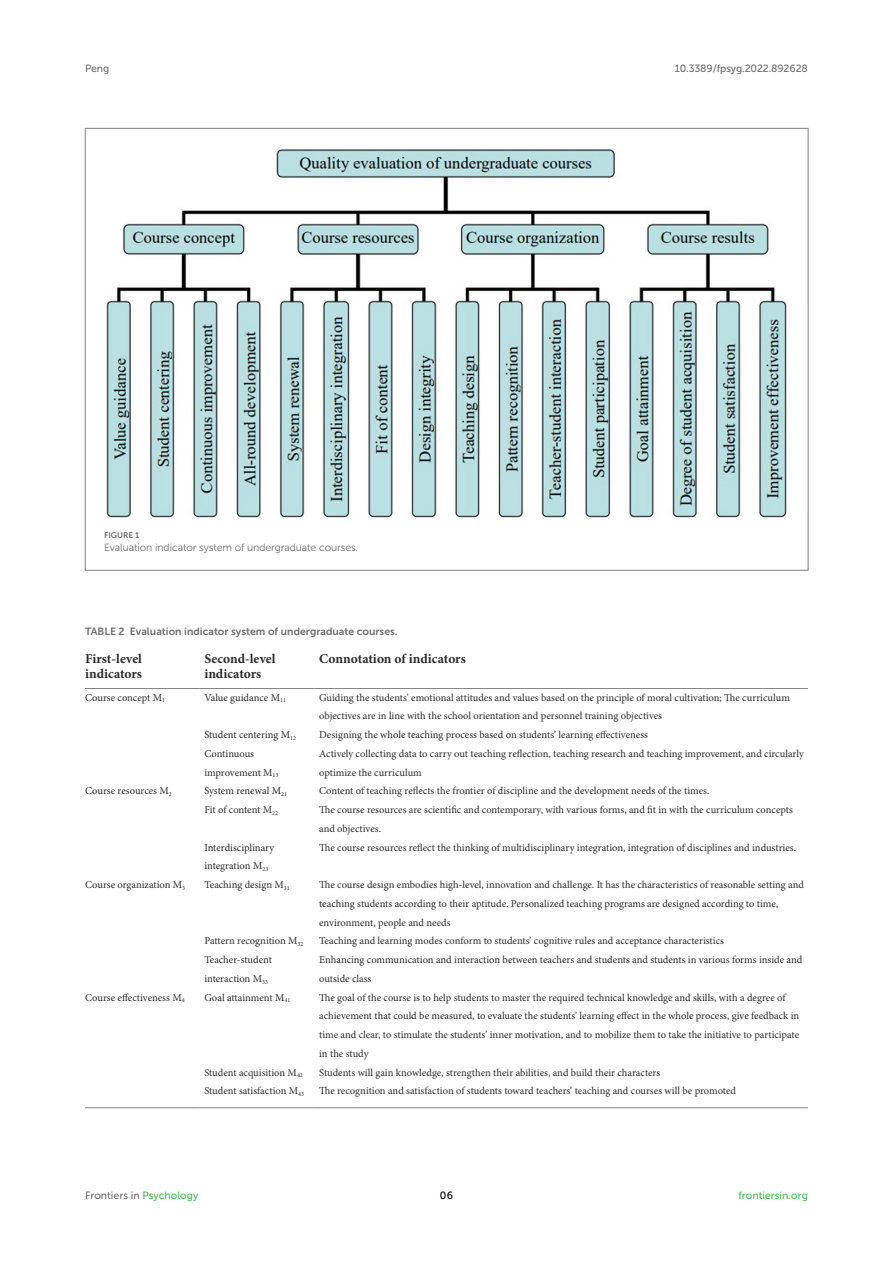
<style>
.page{position:relative;width:893px;height:1263px;background:#fff}
.page>*{position:absolute;margin:0;border:0;box-sizing:border-box;transform-origin:0 0}
.TB_CH{font:700 13.5px/15px "Minion Pro";color:#2b2b2a}
.TB_TX{font:10.5px/18.8px "Minion Pro";color:#2b2b2a}
.TT{font:10.5px "Museo Sans 700";color:#706f70}
.t1{font:10.5px "Museo Sans 500";letter-spacing:-.015em;color:#706f70}
.FIG_LEG{font:10.5px "Museo Sans 300";letter-spacing:-.01em;color:#706f70}
.t2{font:10.5px "Museo Sans 500";color:#4eb855}
.t3{font:10.5px "Museo Sans 500";color:#000}
.FIG_HD{font:8.25px "Museo Sans 700";letter-spacing:-.01em;color:#706f70}
.s1{color:#4eb855}
</style>
<div class="page">
<img style="left:106px;top:149px;width:681px;height:369px">
<hr style="left:200px;top:1107px;width:115px;height:1px;background:#808285">
<hr style="left:315px;top:1107px;width:493px;height:1px;background:#808285">
<hr style="left:85px;top:1107px;width:115px;height:1px;background:#808285">
<hr style="left:200px;top:688px;width:115px;height:1px;background:#808285">
<hr style="left:315px;top:688px;width:493px;height:1px;background:#808285">
<hr style="left:85px;top:688px;width:115px;height:1px;background:#808285">
<p class="t1" style="left:85px;top:63px;width:26px">Peng</p>
<p class="t1" style="left:675px;top:63px;width:135px">10.3389/fpsyg.2022.892628</p>
<p class="FIG_HD" style="left:104px;top:530px;width:37px">FIGURE 1</p>
<p class="FIG_LEG" style="left:104px;top:542px;width:256px">Evaluation indicator system of undergraduate courses.</p>
<p class="TT" style="left:85px;top:625px;width:314px">TABLE 2 Evaluation indicator system of undergraduate courses.</p>
<p class="TB_CH" style="left:85px;top:651px;width:59px">First-level indicators</p>
<p class="TB_CH" style="left:204px;top:651px;width:73px">Second-level indicators</p>
<p class="TB_CH" style="left:319px;top:651px;width:148px">Connotation of indicators</p>
<p class="TB_TX" style="left:85px;top:688px;width:82px">Course concept M<sub>1</sub></p>
<p class="TB_TX" style="left:204px;top:688px;width:83px">Value guidance M<sub>11</sub></p>
<p class="TB_TX" style="left:319px;top:688px;width:472px">Guiding the students’ emotional attitudes and values based on the principle of moral cultivation; The curriculum objectives are in line with the school orientation and personnel training objectives</p>
<p class="TB_TX" style="left:204px;top:725px;width:93px">Student centering M<sub>12</sub></p>
<p class="TB_TX" style="left:319px;top:725px;width:330px">Designing the whole teaching process based on students’ learning effectiveness</p>
<p class="TB_TX" style="left:204px;top:744px;width:76px">Continuous improvement M<sub>13</sub></p>
<p class="TB_TX" style="left:319px;top:744px;width:486px">Actively collecting data to carry out teaching reflection, teaching research and teaching improvement, and circularly optimize the curriculum</p>
<p class="TB_TX" style="left:85px;top:782px;width:88px">Course resources M<sub>2</sub></p>
<p class="TB_TX" style="left:204px;top:782px;width:84px">System renewal M<sub>21</sub></p>
<p class="TB_TX" style="left:319px;top:782px;width:392px">Content of teaching reflects the frontier of discipline and the development needs of the times.</p>
<p class="TB_TX" style="left:204px;top:800px;width:75px">Fit of content M<sub>22</sub></p>
<p class="TB_TX" style="left:319px;top:800px;width:475px">The course resources are scientific and contemporary, with various forms, and fit in with the curriculum concepts and objectives.</p>
<p class="TB_TX" style="left:204px;top:838px;width:71px">Interdisciplinary integration M<sub>23</sub></p>
<p class="TB_TX" style="left:319px;top:838px;width:478px">The course resources reflect the thinking of multidisciplinary integration, integration of disciplines and industries.</p>
<p class="TB_TX" style="left:85px;top:875px;width:102px">Course organization M<sub>3</sub></p>
<p class="TB_TX" style="left:204px;top:875px;width:87px">Teaching design M<sub>31</sub></p>
<p class="TB_TX" style="left:319px;top:875px;width:486px">The course design embodies high-level, innovation and challenge. It has the characteristics of reasonable setting and teaching students according to their aptitude. Personalized teaching programs are designed according to time, environment, people and needs</p>
<p class="TB_TX" style="left:204px;top:932px;width:101px">Pattern recognition M<sub>32</sub></p>
<p class="TB_TX" style="left:319px;top:932px;width:406px">Teaching and learning modes conform to students’ cognitive rules and acceptance characteristics</p>
<p class="TB_TX" style="left:204px;top:950px;width:69px">Teacher-student interaction M<sub>33</sub></p>
<p class="TB_TX" style="left:319px;top:950px;width:485px">Enhancing communication and interaction between teachers and students and students in various forms inside and outside class</p>
<p class="TB_TX" style="left:85px;top:988px;width:101px">Course effectiveness M<sub>4</sub></p>
<p class="TB_TX" style="left:204px;top:988px;width:87px">Goal attainment M<sub>41</sub></p>
<p class="TB_TX" style="left:319px;top:988px;width:482px">The goal of the course is to help students to master the required technical knowledge and skills, with a degree of achievement that could be measured, to evaluate the students’ learning effect in the whole process, give feedback in time and clear, to stimulate the students’ inner motivation, and to mobilize them to take the initiative to participate in the study</p>
<p class="TB_TX" style="left:204px;top:1063px;width:100px">Student acquisition M<sub>42</sub></p>
<p class="TB_TX" style="left:319px;top:1063px;width:343px">Students will gain knowledge, strengthen their abilities, and build their characters</p>
<p class="TB_TX" style="left:204px;top:1082px;width:101px">Student satisfaction M<sub>43</sub></p>
<p class="TB_TX" style="left:319px;top:1082px;width:418px">The recognition and satisfaction of students toward teachers’ teaching and courses will be promoted</p>
<p class="t1" style="left:85px;top:1190px;width:115px">Frontiers in <span class="s1">Psychology</span></p>
<p class="t3" style="left:440px;top:1190px;width:15px">06</p>
<p class="t2" style="left:738px;top:1190px;width:71px">frontiersin.org</p>
</div>
